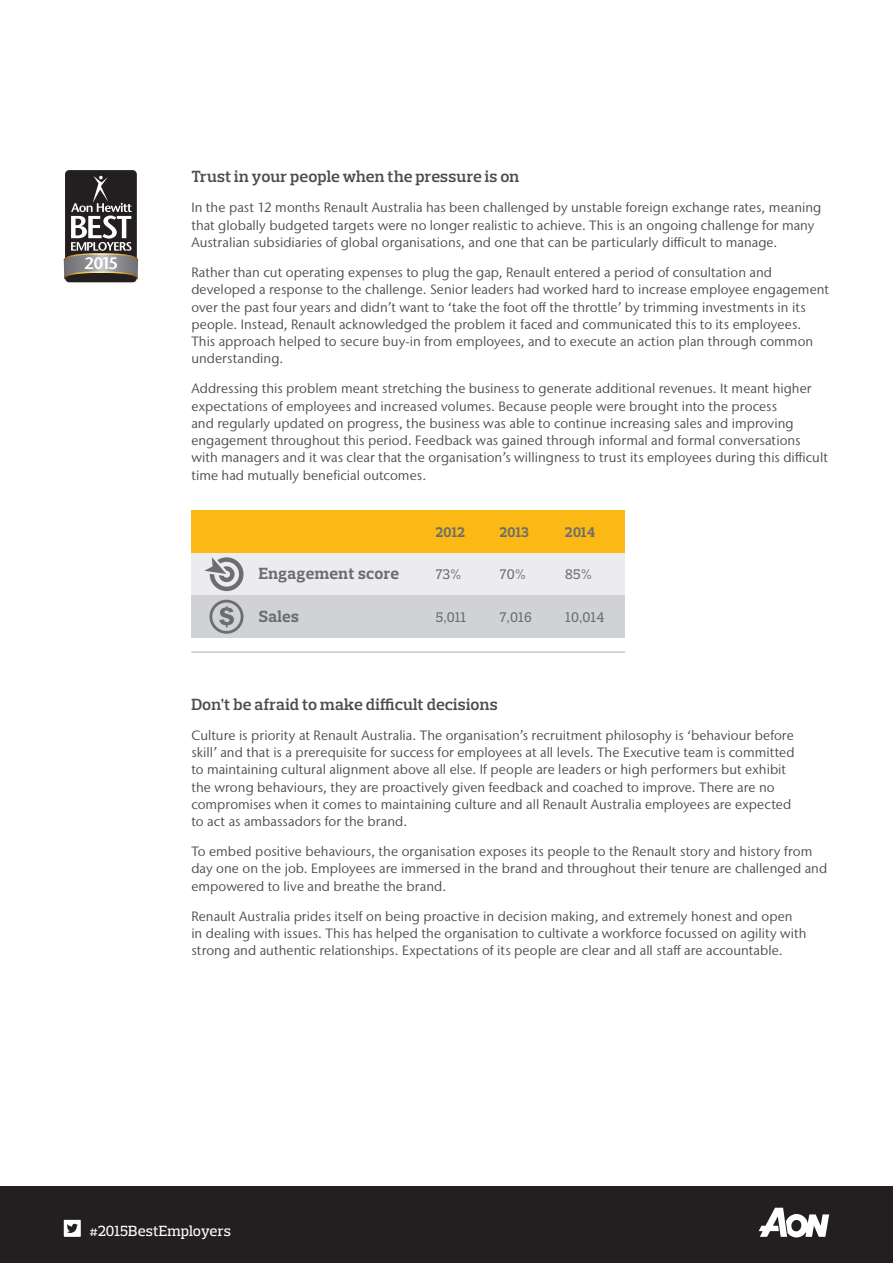
<style>
.page{position:relative;width:893px;height:1263px;background:#fff}
.page>*{position:absolute;margin:0;border:0;box-sizing:border-box;transform-origin:0 0}
.CS_sub-heading{font:600 16.5px "Prelo Slab";letter-spacing:.005em;color:#4b4c4d}
.t1{font:700 16.5px "Prelo Slab";letter-spacing:.02em;color:#6c6d70}
.t2{font:500 15px "Prelo Slab";color:#fff}
.t3{font:500 14.25px "Prelo Slab";letter-spacing:.02em;color:#6c6d70}
.t4{font:700 14.25px "Prelo Slab";letter-spacing:.02em;color:#6c6d70}
.CS_body_A4{font:13.5px/17.2px "Stone Sans IIITC Pro";letter-spacing:.005em;color:#4b4c4d}
</style>
<div class="page">
<div style="left:65px;top:170px;width:72px;height:112px;background:#231f20;border-radius:4px"></div>
<svg style="left:64px;top:176px;width:74px;height:106px"></svg>
<div style="left:0;top:1186px;width:893px;height:77px;background:#231f20"></div>
<svg style="left:759px;top:1208px;width:70px;height:29px"></svg>
<div style="left:64px;top:1220px;width:17px;height:17px;background:#fff"></div>
<svg style="left:67px;top:1224px;width:11px;height:9px"></svg>
<div style="left:191px;top:510px;width:434px;height:43px;background:#fcb814"></div>
<div style="left:191px;top:553px;width:434px;height:42px;background:#ececee"></div>
<div style="left:191px;top:595px;width:434px;height:43px;background:#d1d2d4"></div>
<hr style="left:191px;top:651px;width:434px;height:2px;background:#c7c8ca">
<svg style="left:209px;top:600px;width:34px;height:34px"></svg>
<svg style="left:204px;top:557px;width:39px;height:34px"></svg>
<p class="CS_sub-heading" style="left:191px;top:167px;width:329px">Trust in your people when the pressure is on</p>
<p class="CS_body_A4" style="left:191px;top:199px;width:631px">In the past 12 months Renault Australia has been challenged by unstable foreign exchange rates, meaning that globally budgeted targets were no longer realistic to achieve. This is an ongoing challenge for many<br>Australian subsidiaries of global organisations, and one that can be particularly difficult to manage.</p>
<p class="CS_body_A4" style="left:191px;top:263px;width:639px">Rather than cut operating expenses to plug the gap, Renault entered a period of consultation and developed a response to the challenge. Senior leaders had worked hard to increase employee engagement over the past four years and didn’t want to ‘take the foot off the throttle’ by trimming investments in its people. Instead, Renault acknowledged the problem it faced and communicated this to its employees.<br>This approach helped to secure buy-in from employees, and to execute an action plan through common understanding.</p>
<p class="CS_body_A4" style="left:191px;top:380px;width:638px">Addressing this problem meant stretching the business to generate additional revenues. It meant higher expectations of employees and increased volumes. Because people were brought into the process<br>and regularly updated on progress, the business was able to continue increasing sales and improving engagement throughout this period. Feedback was gained through informal and formal conversations with managers and it was clear that the organisation’s willingness to trust its employees during this difficult time had mutually beneficial outcomes.</p>
<p class="t4" style="left:436px;top:523px;width:31px">2012</p>
<p class="t4" style="left:500px;top:523px;width:31px">2013</p>
<p class="t4" style="left:565px;top:523px;width:31px">2014</p>
<p class="t1" style="left:259px;top:563px;width:142px">Engagement score</p>
<p class="t3" style="left:436px;top:565px;width:27px">73%</p>
<p class="t3" style="left:500px;top:565px;width:28px">70%</p>
<p class="t3" style="left:565px;top:565px;width:28px">85%</p>
<p class="t1" style="left:259px;top:606px;width:42px">Sales</p>
<p class="t3" style="left:436px;top:608px;width:32px">5,011</p>
<p class="t3" style="left:500px;top:608px;width:33px">7,016</p>
<p class="t3" style="left:565px;top:608px;width:41px">10,014</p>
<p class="CS_sub-heading" style="left:191px;top:694px;width:308px">Don’t be afraid to make difficult decisions</p>
<p class="CS_body_A4" style="left:191px;top:726px;width:605px">Culture is priority at Renault Australia. The organisation’s recruitment philosophy is ‘behaviour before skill’ and that is a prerequisite for success for employees at all levels. The Executive team is committed to maintaining cultural alignment above all else. If people are leaders or high performers but exhibit the wrong behaviours, they are proactively given feedback and coached to improve. There are no compromises when it comes to maintaining culture and all Renault Australia employees are expected to act as ambassadors for the brand.</p>
<p class="CS_body_A4" style="left:191px;top:842px;width:637px">To embed positive behaviours, the organisation exposes its people to the Renault story and history from day one on the job. Employees are immersed in the brand and throughout their tenure are challenged and empowered to live and breathe the brand.</p>
<p class="CS_body_A4" style="left:191px;top:907px;width:617px">Renault Australia prides itself on being proactive in decision making, and extremely honest and open in dealing with issues. This has helped the organisation to cultivate a workforce focussed on agility with strong and authentic relationships. Expectations of its people are clear and all staff are accountable.</p>
<p class="t2" style="left:89px;top:1222px;width:143px">#2015BestEmployers</p>
</div>
